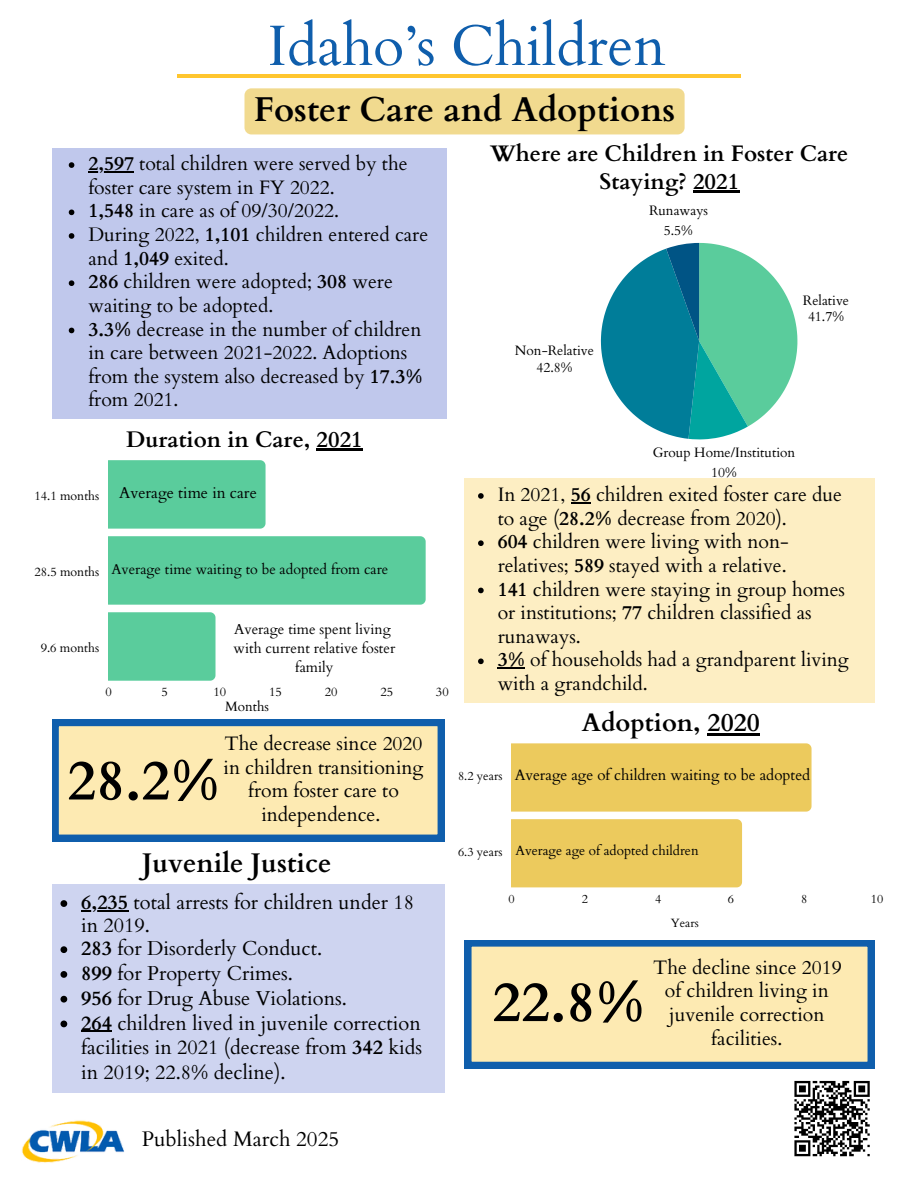
<style>
.page{position:relative;width:918px;height:1188px;background:#fff}
.page>*{position:absolute;margin:0;border:0;box-sizing:border-box;transform-origin:0 0}
.t1{font:57px "Cardo";color:#0f5eac}
.t2{font:700 56.25px "Cardo";color:#000}
.t3{font:700 34.5px "Cardo";color:#000}
.t4{font:700 27px "Cardo";color:#000}
.t5{font:700 25.5px "Cardo";color:#000}
.t6{font:700 22.5px/28.2px "Cardo";color:#000;text-align:center}
.t7{font:21px "Cardo";color:#000}
.t8{font:20.1px/24.8px "Cardo";color:#000}
.t9{font:19.5px/23.7px "Cardo";color:#000}
.t10{font:15.75px "Cardo";color:#000}
.t11{font:15.15px "Cardo";color:#000}
.t12{font:14.4px/19.4px "Cardo";color:#000;text-align:center}
.t13{font:14.25px "Cardo";color:#000}
.t14{font:13.65px/16.4px "Cardo";color:#000;text-align:center}
.t15{font:13.5px "Cardo";color:#000}
.t16{font:12.45px "Cardo";color:#000}
.t17{font:12.15px "Cardo";color:#000}
.t18{font:12px "Cardo";color:#000}
.s1{font-weight:700}
.s2{font-size:12.15px}
</style>
<div class="page">
<hr style="left:177px;top:74px;width:564px;height:3px;background:#ffc62e">
<div style="left:52px;top:148px;width:395px;height:270px;background:#c0c8ec"></div>
<svg style="left:69px;top:162px;width:5px;height:6px"></svg>
<hr style="left:88px;top:171px;width:46px;height:1px;background:#000">
<svg style="left:69px;top:210px;width:5px;height:5px"></svg>
<svg style="left:69px;top:233px;width:5px;height:6px"></svg>
<svg style="left:69px;top:280px;width:5px;height:6px"></svg>
<svg style="left:69px;top:328px;width:5px;height:5px"></svg>
<svg style="left:52px;top:720px;width:392px;height:121px"></svg>
<div style="left:244px;top:88px;width:441px;height:46px;background:#f1da8f;border-radius:7px"></div>
<img style="left:22px;top:1120px;width:102px;height:43px">
<hr style="left:693px;top:190px;width:46px;height:2px;background:#000">
<svg style="left:601px;top:243px;width:196px;height:197px"></svg>
<div style="left:465px;top:478px;width:409px;height:225px;background:#fdeec3"></div>
<svg style="left:478px;top:493px;width:6px;height:6px"></svg>
<svg style="left:571px;top:502px;width:20px;height:1px"></svg>
<svg style="left:478px;top:540px;width:6px;height:6px"></svg>
<svg style="left:478px;top:588px;width:6px;height:5px"></svg>
<svg style="left:478px;top:659px;width:6px;height:5px"></svg>
<svg style="left:498px;top:668px;width:27px;height:1px"></svg>
<svg style="left:465px;top:940px;width:409px;height:128px"></svg>
<div style="left:109px;top:460px;width:157px;height:69px;background:#5acc9c"></div>
<div style="left:109px;top:536px;width:317px;height:69px;background:#5acc9c"></div>
<div style="left:109px;top:612px;width:107px;height:69px;background:#5acc9c"></div>
<div style="left:512px;top:743px;width:300px;height:69px;background:#ecca5d"></div>
<div style="left:512px;top:819px;width:230px;height:68px;background:#ecca5d"></div>
<hr style="left:708px;top:733px;width:52px;height:3px;background:#000">
<hr style="left:317px;top:448px;width:46px;height:2px;background:#000">
<div style="left:52px;top:884px;width:392px;height:209px;background:#ced4f0"></div>
<svg style="left:61px;top:900px;width:6px;height:7px"></svg>
<hr style="left:81px;top:910px;width:47px;height:1px;background:#000">
<svg style="left:61px;top:946px;width:6px;height:7px"></svg>
<svg style="left:61px;top:971px;width:6px;height:7px"></svg>
<svg style="left:61px;top:996px;width:6px;height:7px"></svg>
<svg style="left:61px;top:1021px;width:6px;height:6px"></svg>
<hr style="left:81px;top:1031px;width:31px;height:1px;background:#000">
<svg style="left:794px;top:1080px;width:76px;height:77px"></svg>
<h2 class="t1" style="left:268px;top:9px;width:400px">Idaho’s Children</h2>
<p class="t3" style="left:254px;top:87px;width:423px">Foster Care and Adoptions</p>
<p class="t9" style="left:88px;top:152px;width:321px"><span class="s1">2,597</span> total children were served by the foster care system in FY 2022.</p>
<h3 class="t9" style="left:88px;top:199px;width:252px"><span class="s1">1,548</span> in care as of 09/30/2022.</h3>
<h5 class="t9" style="left:88px;top:223px;width:341px">During 2022, <span class="s1">1,101</span> children entered care and <span class="s1">1,049</span> exited.</h5>
<p class="t9" style="left:88px;top:270px;width:306px"><span class="s1">286</span> children were adopted; <span class="s1">308</span> were waiting to be adopted.</p>
<p class="t9" style="left:88px;top:318px;width:336px"><span class="s1">3.3%</span> decrease in the number of children in care between 2021-2022. Adoptions from the system also decreased by <span class="s1">17.3% </span>from 2021.</p>
<p class="t16" style="left:34px;top:487px;width:66px">14.1 months</p>
<p class="t6" style="left:126px;top:426px;width:238px">Duration in Care, 2021</p>
<p class="t10" style="left:119px;top:482px;width:139px">Average time in care</p>
<p class="t16" style="left:34px;top:563px;width:66px">28.5 months</p>
<p class="t13" style="left:111px;top:560px;width:278px">Average time waiting to be adopted from care</p>
<p class="t16" style="left:41px;top:639px;width:60px">9.6 months</p>
<p class="t12" style="left:234px;top:619px;width:158px">Average time spent living</p>
<p class="t12" style="left:234px;top:639px;width:163px">with current relative foster family</p>
<p class="t16" style="left:106px;top:684px;width:8px">0</p>
<p class="t16" style="left:161px;top:684px;width:8px">5</p>
<p class="t16" style="left:213px;top:684px;width:14px">10</p>
<p class="t16" style="left:269px;top:684px;width:14px">15</p>
<p class="t16" style="left:325px;top:684px;width:14px">20</p>
<p class="t16" style="left:381px;top:684px;width:14px">25</p>
<p class="t16" style="left:436px;top:684px;width:14px">30</p>
<p class="t15" style="left:225px;top:698px;width:45px">Months</p>
<p class="t9" style="left:224px;top:732px;width:201px;text-align:center">The decrease since 2020 in children transitioning from foster care to independence.</p>
<p class="t2" style="left:67px;top:744px;width:154px">28.2%</p>
<p class="t4" style="left:142px;top:846px;width:191px">Juvenile Justice</p>
<h4 class="t8" style="left:81px;top:892px;width:335px;line-height:22.5px"><span class="s1">6,235</span> total arrests for children under 18 in 2019.</h4>
<p class="t8" style="left:81px;top:937px;width:243px"><span class="s1">283</span> for Disorderly Conduct.</p>
<p class="t8" style="left:81px;top:961px;width:213px"><span class="s1">899</span> for Property Crimes.</p>
<p class="t8" style="left:81px;top:986px;width:267px"><span class="s1">956</span> for Drug Abuse Violations.</p>
<p class="t8" style="left:81px;top:1011px;width:343px;text-align:justify"><span class="s1">264</span> children lived in juvenile correction facilities in 2021 (decrease from <span class="s1">342</span> kids in 2019; 22.8% decline).</p>
<h5 class="t6" style="left:490px;top:140px;width:360px">Where are Children in Foster Care<br>Staying? 2021</h5>
<p class="t14" style="left:515px;top:343px;width:81px">Non-Relative<br>42.8%</p>
<p class="t14" style="left:649px;top:200px;width:61px;line-height:20.2px">Runaways<br>5.5%</p>
<p class="t14" style="left:803px;top:292px;width:48px">Relative<br>41.7%</p>
<p class="t14" style="left:653px;top:443px;width:144px;line-height:20.2px">Group Home/Institution<br>10%</p>
<p class="t9" style="left:498px;top:483px;width:346px">In 2021, <span class="s1">56</span> children exited foster care due to age (<span class="s1">28.2%</span> decrease from 2020).</p>
<p class="t9" style="left:498px;top:530px;width:293px"><span class="s1">604</span> children were living with non&shy;relatives; <span class="s1">589</span> stayed with a relative.</p>
<p class="t9" style="left:498px;top:578px;width:349px"><span class="s1">141</span> children were staying in group homes or institutions; <span class="s1">77</span> children classified as runaways.</p>
<p class="t9" style="left:498px;top:648px;width:353px"><span class="s1">3%</span> of households had a grandparent living with a grandchild.</p>
<p class="t17" style="left:458px;top:768px;width:46px">8.2 years</p>
<p class="t5" style="left:582px;top:706px;width:180px">Adoption, 2020</p>
<h1 class="t11" style="left:515px;top:765px;width:297px">Average age of children waiting to be adopted</h1>
<h4 class="t15" style="left:458px;top:842px;width:242px"><span class="s2">6.3 years</span> Average age of adopted children</h4>
<p class="t17" style="left:509px;top:891px;width:8px">0</p>
<p class="t17" style="left:582px;top:891px;width:8px">2</p>
<p class="t17" style="left:655px;top:891px;width:8px">4</p>
<p class="t17" style="left:728px;top:891px;width:8px">6</p>
<p class="t17" style="left:801px;top:891px;width:8px">8</p>
<p class="t17" style="left:871px;top:891px;width:14px">10</p>
<p class="t2" style="left:492px;top:965px;width:154px">22.8%</p>
<p class="t18" style="left:671px;top:916px;width:29px">Years</p>
<p class="t9" style="left:653px;top:956px;width:190px;text-align:center">The decline since 2019 of children living in juvenile correction facilities.</p>
<p class="t7" style="left:142px;top:1125px;width:199px">Published March 2025</p>
</div>
